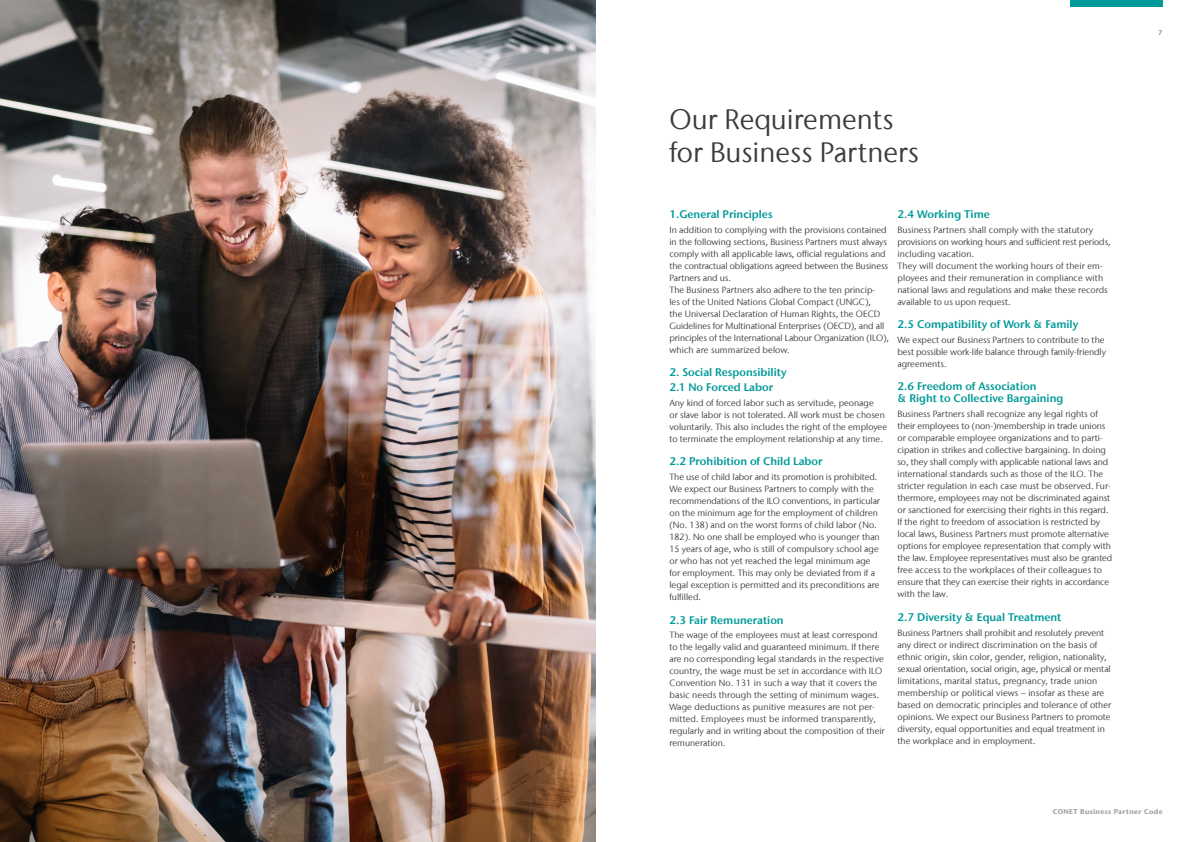
<style>
.page{position:relative;width:1191px;height:842px;background:#fff}
.page>*{position:absolute;margin:0;border:0;box-sizing:border-box;transform-origin:0 0}
.t1{font:28px/33.6px "Stone Sans IIITC Com";color:#3c3c3b}
.t2{font:600 11px/14.8px "Stone Sans IIITC Com";color:#099}
.t3{font:9px/12px "Stone Sans IIITC Com";color:#3c3c3b}
.t4{font:700 7px "Stone Sans IIITC Com";letter-spacing:.05em;color:#9d9d9c}
</style>
<div class="page">
<div style="left:1070px;top:0;width:92px;height:7px;background:#009a9b"></div>
<img style="left:0;top:0;width:595px;height:842px">
<h1 class="t1" style="left:669px;top:102px;width:251px">Our Requirements for Business Partners</h1>
<p class="t2" style="left:669px;top:207px;width:105px">1.General Principles</p>
<p class="t3" style="left:669px;top:224px;width:221px">In addition to complying with the provisions contained in the following sections, Business Partners must always comply with all applicable laws, official regulations and the contractual obligations agreed between the Business Partners and us.<br>The Business Partners also adhere to the ten princip-<br>les of the United Nations Global Compact (UNGC),<br>the Universal Declaration of Human Rights, the OECD Guidelines for Multinational Enterprises (OECD), and all principles of the International Labour Organization (ILO), which are summarized below.</p>
<p class="t2" style="left:669px;top:365px;width:119px">2. Social Responsibility<br>2.1 No Forced Labor</p>
<p class="t3" style="left:669px;top:397px;width:219px">Any kind of forced labor such as servitude, peonage<br>or slave labor is not tolerated. All work must be chosen voluntarily. This also includes the right of the employee to terminate the employment relationship at any time.</p>
<p class="t2" style="left:669px;top:454px;width:155px">2.2 Prohibition of Child Labor</p>
<p class="t3" style="left:669px;top:471px;width:212px">The use of child labor and its promotion is prohibited.<br>We expect our Business Partners to comply with the recommendations of the ILO conventions, in particular on the minimum age for the employment of children (No. 138) and on the worst forms of child labor (No.<br>182). No one shall be employed who is younger than 15 years of age, who is still of compulsory school age or who has not yet reached the legal minimum age for employment. This may only be deviated from if a legal exception is permitted and its preconditions are fulfilled.</p>
<p class="t2" style="left:669px;top:612px;width:116px">2.3 Fair Remuneration</p>
<p class="t3" style="left:669px;top:629px;width:217px">The wage of the employees must at least correspond to the legally valid and guaranteed minimum. If there are no corresponding legal standards in the respective country, the wage must be set in accordance with ILO Convention No. 131 in such a way that it covers the basic needs through the setting of minimum wages.<br>Wage deductions as punitive measures are not per&shy;mitted. Employees must be informed transparently, regularly and in writing about the composition of their remuneration.</p>
<p class="t2" style="left:897px;top:207px;width:94px">2.4 Working Time</p>
<p class="t3" style="left:897px;top:224px;width:215px">Business Partners shall comply with the statutory provisions on working hours and sufficient rest periods, including vacation.<br>They will document the working hours of their em&shy;ployees and their remuneration in compliance with national laws and regulations and make these records available to us upon request.</p>
<p class="t2" style="left:897px;top:317px;width:182px">2.5 Compatibility of Work &amp; Family</p>
<p class="t3" style="left:897px;top:334px;width:210px">We expect our Business Partners to contribute to the best possible work-life balance through family-friendly agreements.</p>
<p class="t2" style="left:897px;top:380px;width:167px;line-height:12px">2.6 Freedom of Association<br>&amp; Right to Collective Bargaining</p>
<p class="t3" style="left:897px;top:408px;width:216px">Business Partners shall recognize any legal rights of their employees to (non-)membership in trade unions or comparable employee organizations and to parti&shy;cipation in strikes and collective bargaining. In doing so, they shall comply with applicable national laws and international standards such as those of the ILO. The stricter regulation in each case must be observed. Fur&shy;thermore, employees may not be discriminated against or sanctioned for exercising their rights in this regard.<br>If the right to freedom of association is restricted by local laws, Business Partners must promote alternative options for employee representation that comply with the law. Employee representatives must also be granted free access to the workplaces of their colleagues to ensure that they can exercise their rights in accordance with the law.</p>
<p class="t2" style="left:897px;top:609px;width:165px">2.7 Diversity &amp; Equal Treatment</p>
<p class="t3" style="left:897px;top:626px;width:215px">Business Partners shall prohibit and resolutely prevent any direct or indirect discrimination on the basis of ethnic origin, skin color, gender, religion, nationality, sexual orientation, social origin, age, physical or mental limitations, marital status, pregnancy, trade union membership or political views – insofar as these are based on democratic principles and tolerance of other opinions. We expect our Business Partners to promote diversity, equal opportunities and equal treatment in the workplace and in employment.</p>
<p class="t4" style="left:1158px;top:28px;width:6px">7</p>
<p class="t4" style="left:1052px;top:807px;width:111px">CONET Business Partner Code</p>
</div>
